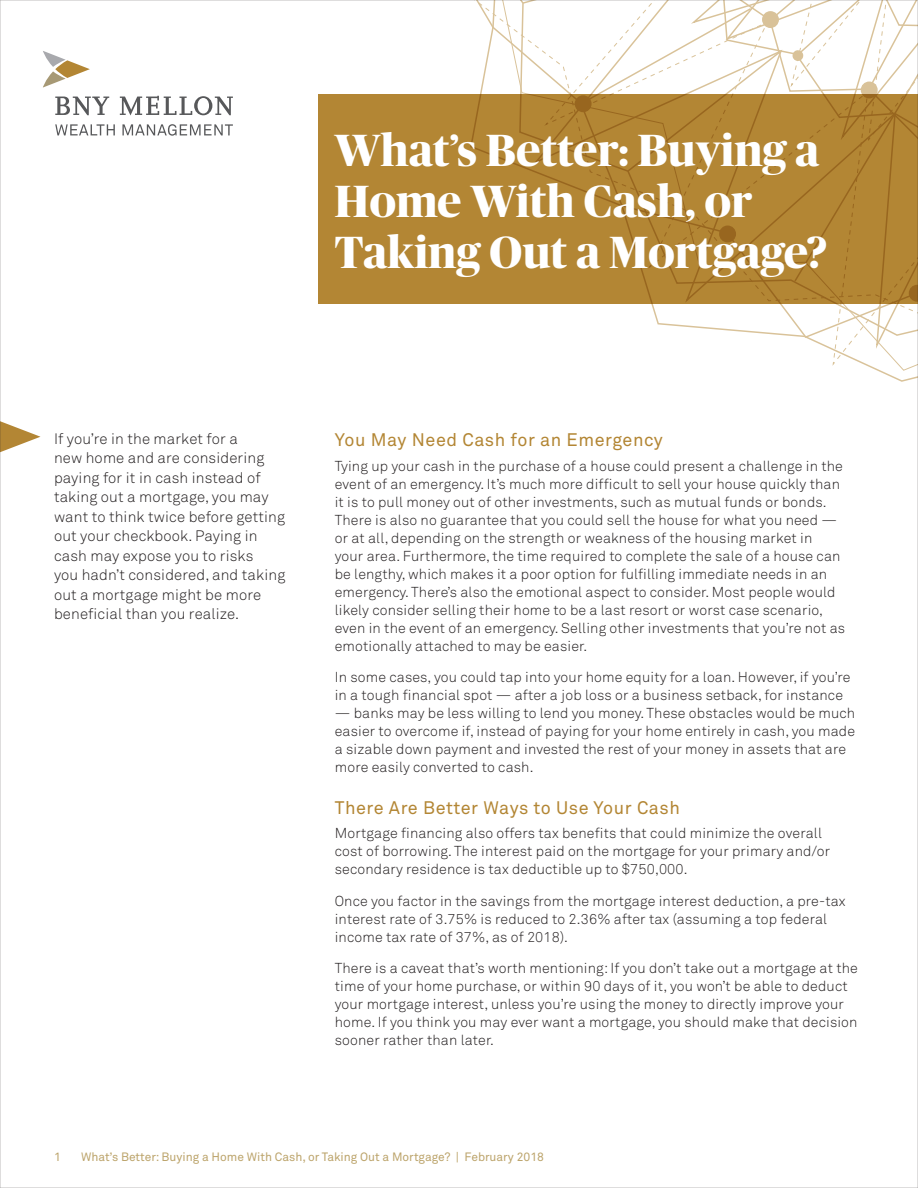
<style>
.page{position:relative;width:918px;height:1188px;background:#fff}
.page>*{position:absolute;margin:0;border:0;box-sizing:border-box;transform-origin:0 0}
.Head-30{font:700 45px/51px "Publico Banner";letter-spacing:.01em;color:#fff}
.SUB-Title_-_12_14{font:18px "Akkurat Pro";letter-spacing:.03em;color:#b38634}
.Callout_10{font:300 15px/19.5px "Akkurat Pro";letter-spacing:.01em;color:#231f20}
.Body_0625B4{font:300 14.25px/18px "Akkurat Pro";letter-spacing:.01em;color:#231f20}
.Body_125B4{font:300 14.25px/18px "Akkurat Pro";letter-spacing:.01em;color:#231f20}
.t1{font:12px "Akkurat Pro";color:#bca46b}
</style>
<div class="page">
<div style="left:319px;top:94px;width:599px;height:210px;background:#b38634"></div>
<svg style="left:2px;top:422px;width:38px;height:30px"></svg>
<svg style="left:470px;top:2px;width:446px;height:365px"></svg>
<svg style="left:43px;top:51px;width:47px;height:37px"></svg>
<svg style="left:55px;top:96px;width:178px;height:40px"></svg>
<p class="Head-30" style="left:335px;top:122px;width:494px">What’s Better: Buying a<br>Home With Cash, or<br>Taking Out a Mortgage?</p>
<p class="Callout_10" style="left:54px;top:429px;width:233px">If you’re in the market for a<br>new home and are considering paying for it in cash instead of taking out a mortgage, you may want to think twice before getting out your checkbook. Paying in cash may expose you to risks<br>you hadn’t considered, and taking out a mortgage might be more beneficial than you realize.</p>
<p class="SUB-Title_-_12_14" style="left:335px;top:429px;width:330px">You May Need Cash for an Emergency</p>
<p class="Body_0625B4" style="left:335px;top:457px;width:512px">Tying up your cash in the purchase of a house could present a challenge in the event of an emergency. It’s much more difficult to sell your house quickly than it is to pull money out of other investments, such as mutual funds or bonds.<br>There is also no guarantee that you could sell the house for what you need — or at all, depending on the strength or weakness of the housing market in<br>your area. Furthermore, the time required to complete the sale of a house can be lengthy, which makes it a poor option for fulfilling immediate needs in an emergency. There’s also the emotional aspect to consider. Most people would likely consider selling their home to be a last resort or worst case scenario, even in the event of an emergency. Selling other investments that you’re not as emotionally attached to may be easier.</p>
<p class="Body_125B4" style="left:335px;top:668px;width:517px">In some cases, you could tap into your home equity for a loan. However, if you’re in a tough financial spot — after a job loss or a business setback, for instance</p>
<p class="Body_125B4" style="left:335px;top:704px;width:522px">— banks may be less willing to lend you money. These obstacles would be much easier to overcome if, instead of paying for your home entirely in cash, you made a sizable down payment and invested the rest of your money in assets that are more easily converted to cash.</p>
<p class="SUB-Title_-_12_14" style="left:335px;top:797px;width:347px">There Are Better Ways to Use Your Cash</p>
<p class="Body_0625B4" style="left:335px;top:824px;width:497px">Mortgage financing also offers tax benefits that could minimize the overall cost of borrowing. The interest paid on the mortgage for your primary and/or secondary residence is tax deductible up to $750,000.</p>
<p class="Body_125B4" style="left:335px;top:892px;width:512px">Once you factor in the savings from the mortgage interest deduction, a pre-tax interest rate of 3.75% is reduced to 2.36% after tax (assuming a top federal income tax rate of 37%, as of 2018).</p>
<p class="Body_125B4" style="left:335px;top:959px;width:525px">There is a caveat that’s worth mentioning: If you don’t take out a mortgage at the time of your home purchase, or within 90 days of it, you won’t be able to deduct your mortgage interest, unless you’re using the money to directly improve your home. If you think you may ever want a mortgage, you should make that decision sooner rather than later.</p>
<p class="t1" style="left:54px;top:1150px;width:8px">1</p>
<p class="t1" style="left:81px;top:1150px;width:465px">What’s Better: Buying a Home With Cash, or Taking Out a Mortgage? | February 2018</p>
</div>
